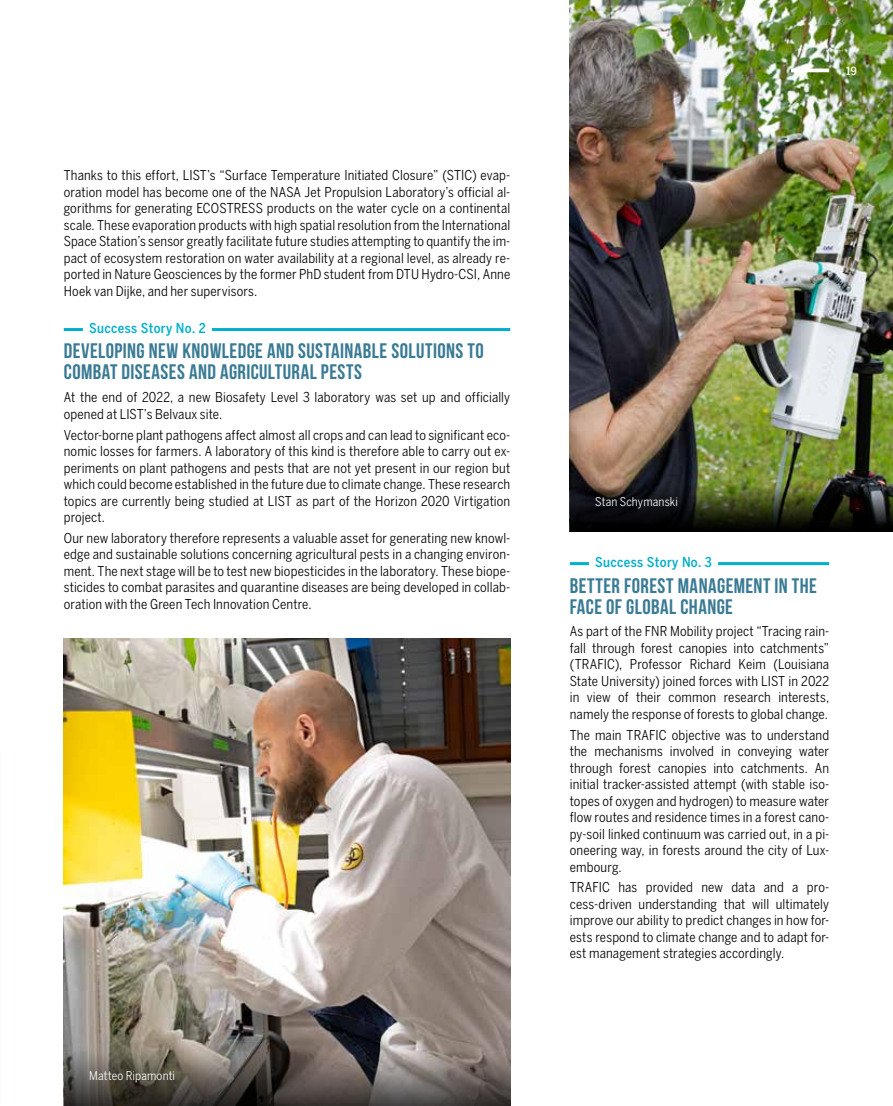
<style>
.page{position:relative;width:893px;height:1106px;background:#fff}
.page>*{position:absolute;margin:0;border:0;box-sizing:border-box;transform-origin:0 0}
.t1{font:21px/21px "Bebas Neue";letter-spacing:.02em;color:#397a94}
.t2{font:condensed 13.5px/16.5px "Benton Sans";letter-spacing:.01em;color:#000;text-align:justify}
.t3{font:500 condensed 13.5px "Benton Sans";letter-spacing:.025em;color:#00afcb}
.t4{font:condensed 12px "Benton Sans";letter-spacing:.015em;color:#fff}
.t5{font:500 condensed 11.25px "Benton Sans";color:#fff}
</style>
<div class="page">
<hr style="left:570px;top:562px;width:259px;height:3px;background:#00afcb">
<hr style="left:589px;top:561px;width:129px;height:4px;background:#fff">
<hr style="left:64px;top:328px;width:446px;height:3px;background:#00afcb">
<hr style="left:83px;top:327px;width:129px;height:4px;background:#fff">
<img style="left:64px;top:638px;width:446px;height:412px">
<img style="left:570px;top:0;width:323px;height:485px">
<svg style="left:791px;top:68px;width:38px;height:4px"></svg>
<svg style="left:64px;top:1050px;width:446px;height:56px;background:#5d5752"></svg>
<img style="left:570px;top:485px;width:323px;height:46px">
<p class="t2" style="left:64px;top:167px;width:448px">Thanks to this effort, LIST’s “Surface Temperature Initiated Closure” (STIC) evap&shy;oration model has become one of the NASA Jet Propulsion Laboratory’s official al&shy;gorithms for generating ECOSTRESS products on the water cycle on a continental scale. These evaporation products with high spatial resolution from the International Space Station’s sensor greatly facilitate future studies attempting to quantify the im&shy;pact of ecosystem restoration on water availability at a regional level, as already re&shy;ported in Nature Geosciences by the former PhD student from DTU Hydro-CSI, Anne Hoek van Dijke, and her supervisors.</p>
<p class="t3" style="left:89px;top:320px;width:118px">Success Story No. 2</p>
<h1 class="t1" style="left:64px;top:340px;width:421px">DEVELOPING NEW KNOWLEDGE AND SUSTAINABLE SOLUTIONS TO<br>COMBAT DISEASES AND AGRICULTURAL PESTS</h1>
<p class="t2" style="left:64px;top:389px;width:448px">At the end of 2022, a new Biosafety Level 3 laboratory was set up and officially opened at LIST’s Belvaux site.</p>
<p class="t2" style="left:64px;top:426px;width:448px">Vector-borne plant pathogens affect almost all crops and can lead to significant eco&shy;nomic losses for farmers. A laboratory of this kind is therefore able to carry out ex&shy;periments on plant pathogens and pests that are not yet present in our region but which could become established in the future due to climate change. These research topics are currently being studied at LIST as part of the Horizon 2020 Virtigation project.</p>
<p class="t2" style="left:64px;top:529px;width:448px">Our new laboratory therefore represents a valuable asset for generating new knowl&shy;edge and sustainable solutions concerning agricultural pests in a changing environ&shy;ment. The next stage will be to test new biopesticides in the laboratory. These biope&shy;sticides to combat parasites and quarantine diseases are being developed in collab&shy;oration with the Green Tech Innovation Centre.</p>
<p class="t4" style="left:89px;top:1069px;width:87px">Matteo Ripamonti</p>
<p class="t5" style="left:846px;top:64px;width:12px">19</p>
<p class="t4" style="left:595px;top:495px;width:84px">Stan Schymanski</p>
<p class="t3" style="left:595px;top:554px;width:118px">Success Story No. 3</p>
<h1 class="t1" style="left:570px;top:574px;width:249px">BETTER FOREST MANAGEMENT IN THE<br>FACE OF GLOBAL CHANGE</h1>
<p class="t2" style="left:570px;top:623px;width:261px">As part of the FNR Mobility project “Tracing rain&shy;fall through forest canopies into catchments” (TRAFIC), Professor Richard Keim (Louisiana State University) joined forces with LIST in 2022 in view of their common research interests, namely the response of forests to global change.</p>
<p class="t2" style="left:570px;top:726px;width:261px">The main TRAFIC objective was to understand the mechanisms involved in conveying water through forest canopies into catchments. An initial tracker-assisted attempt (with stable iso&shy;topes of oxygen and hydrogen) to measure water flow routes and residence times in a forest cano&shy;py-soil linked continuum was carried out, in a pi&shy;oneering way, in forests around the city of Lux&shy;embourg.</p>
<p class="t2" style="left:570px;top:879px;width:261px">TRAFIC has provided new data and a pro&shy;cess-driven understanding that will ultimately improve our ability to predict changes in how for&shy;ests respond to climate change and to adapt for&shy;est management strategies accordingly.</p>
</div>
